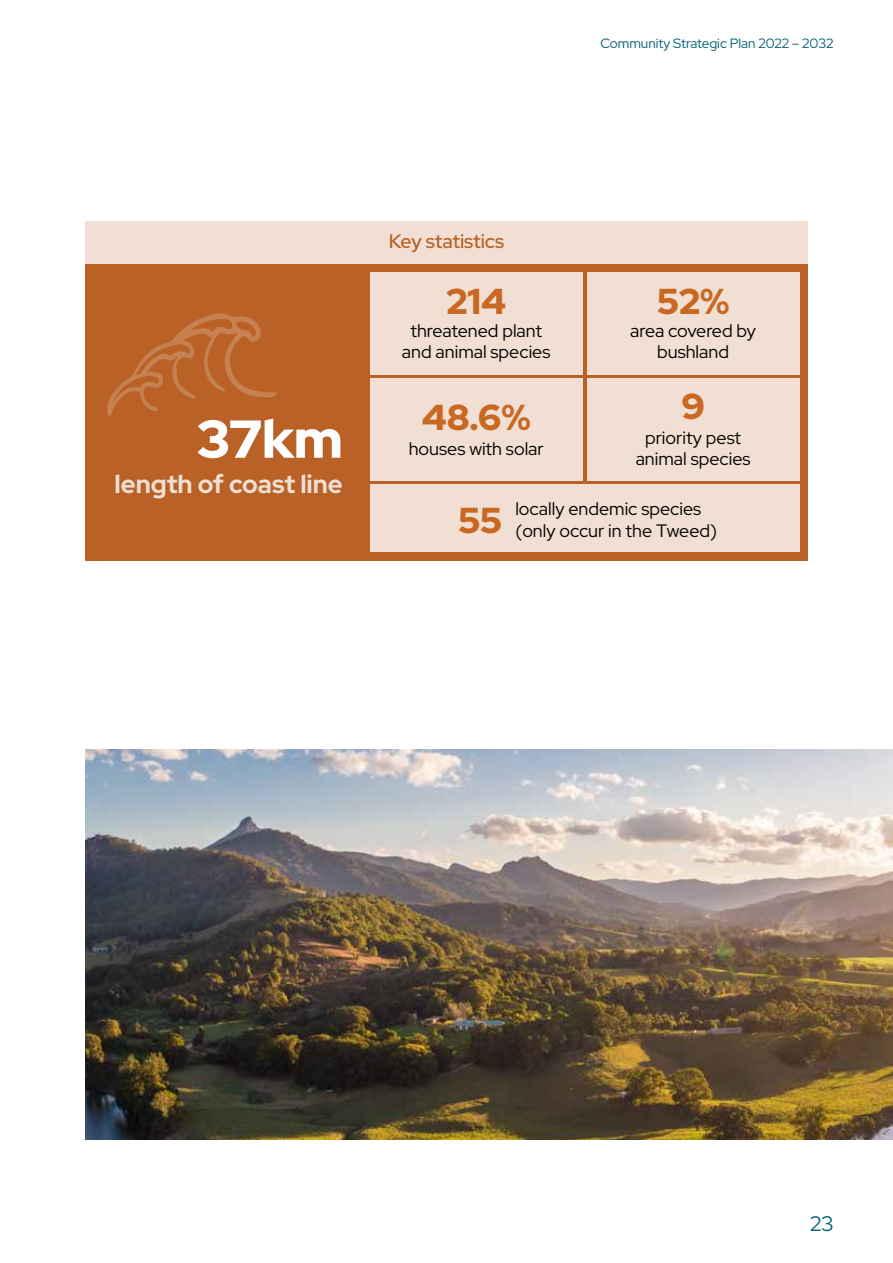
<style>
.page{position:relative;width:893px;height:1263px;background:#fff}
.page>*{position:absolute;margin:0;border:0;box-sizing:border-box;transform-origin:0 0}
.Image{font:900 53.25px "Red Hat Display";color:#fff}
.Image-2{font:900 36px "Red Hat Display";color:#c96823}
.Image-3{font:700 25.5px "Red Hat Display";color:#f1dfd3}
.t1{font:21px "Red Hat Display";color:#006072}
.Image-4{font:600 19.5px "Red Hat Display";color:#b96126}
.Image-5{font:18px/21.6px "Red Hat Display";color:#000;text-align:center}
.t2{font:13.5px "Red Hat Display";color:#006072}
</style>
<div class="page">
<div style="left:85px;top:264px;width:723px;height:297px;background:#b96126"></div>
<div style="left:85px;top:221px;width:723px;height:43px;background:#f1dfd3"></div>
<div style="left:370px;top:272px;width:213px;height:102px;background:#f1dfd3"></div>
<div style="left:587px;top:378px;width:212px;height:102px;background:#f1dfd3"></div>
<div style="left:370px;top:378px;width:213px;height:102px;background:#f1dfd3"></div>
<div style="left:370px;top:485px;width:429px;height:67px;background:#f1dfd3"></div>
<div style="left:587px;top:272px;width:212px;height:102px;background:#f1dfd3"></div>
<svg style="left:107px;top:313px;width:170px;height:103px"></svg>
<img style="left:85px;top:749px;width:808px;height:391px">
<p class="t2" style="left:600px;top:34px;width:235px">Community Strategic Plan 2022 – 2032</p>
<p class="Image" style="left:197px;top:404px;width:148px">37km</p>
<p class="Image-3" style="left:115px;top:467px;width:230px">length of coast line</p>
<p class="Image-4" style="left:389px;top:229px;width:117px">Key statistics</p>
<p class="Image-2" style="left:446px;top:277px;width:61px">214</p>
<p class="Image-5" style="left:402px;top:319px;width:150px">threatened plant and animal species</p>
<p class="Image-2" style="left:422px;top:394px;width:110px">48.6%</p>
<p class="Image-5" style="left:409px;top:437px;width:137px">houses with solar</p>
<p class="Image-2" style="left:657px;top:277px;width:74px">52%</p>
<p class="Image-5" style="left:630px;top:319px;width:127px">area covered by bushland</p>
<p class="Image-2" style="left:681px;top:383px;width:25px">9</p>
<p class="Image-5" style="left:636px;top:426px;width:116px">priority pest animal species</p>
<p class="Image-2" style="left:458px;top:496px;width:45px">55</p>
<p class="Image-5" style="left:515px;top:498px;width:203px;text-align:left">locally endemic species (only occur in the Tweed)</p>
<p class="t1" style="left:810px;top:1209px;width:25px">23</p>
</div>
